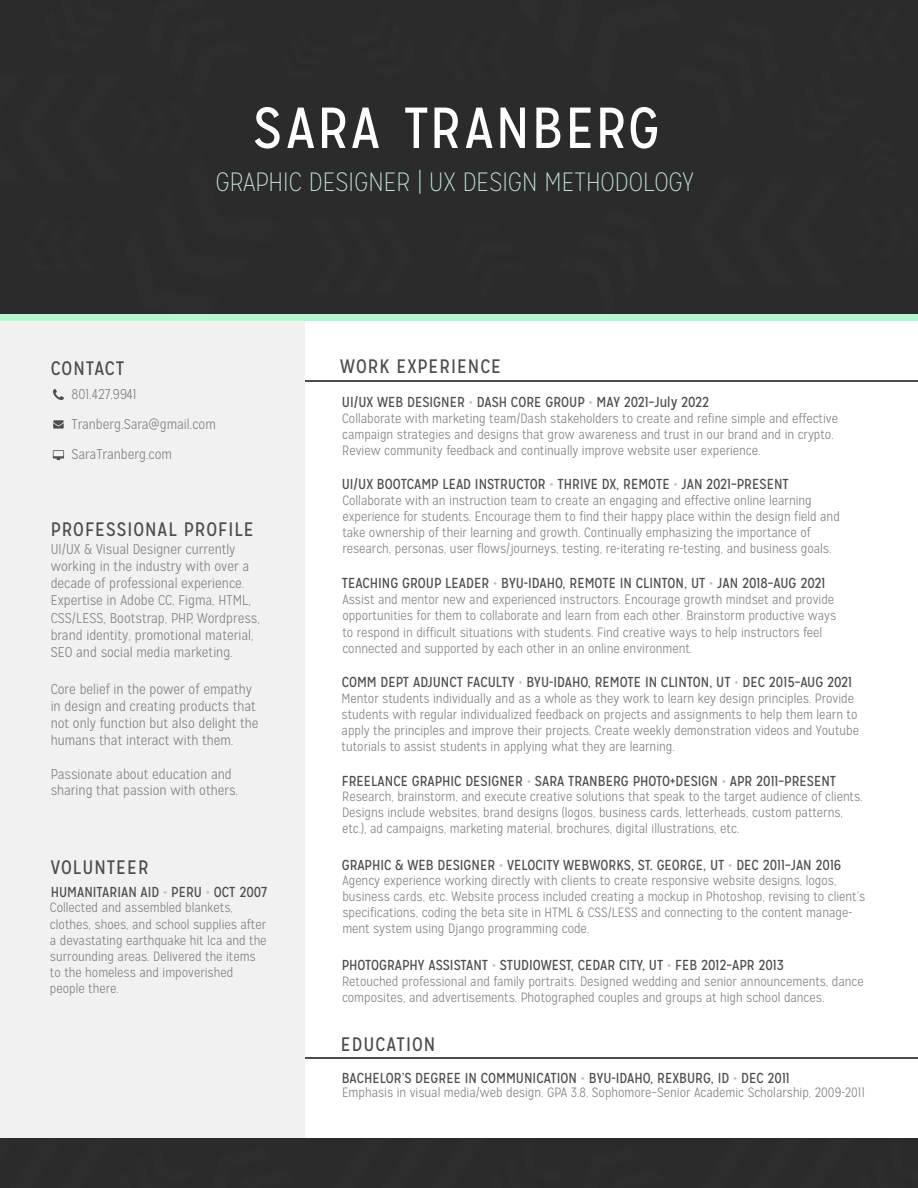
<style>
.page{position:relative;width:918px;height:1188px;background:#fff}
.page>*{position:absolute;margin:0;border:0;box-sizing:border-box;transform-origin:0 0}
.t1{font:57.75px "Mission Gothic";letter-spacing:.035em;color:#fff}
.t2{font:100 26.4px "Mission Gothic";color:#c1e3d4}
.t3{font:19.5px "Mission Gothic";letter-spacing:.05em;color:#4d4d4d}
.t4{font:14.4px "Mission Gothic";color:#4d4d4d}
.t5{font:300 14.25px/17.1px "Mission Gothic";color:#828282}
.t6{font:300 13.5px/16.2px "Mission Gothic";color:#828282}
.s1{color:#a8d1bc}
</style>
<div class="page">
<hr style="left:305px;top:380px;width:613px;height:2px;background:#4d4d4d">
<hr style="left:305px;top:1057px;width:613px;height:2px;background:#4d4d4d">
<div style="left:0;top:282px;width:305px;height:906px;background:#f1f1f1"></div>
<div style="left:0;top:0;width:918px;height:314px;background:#2b2b2b"></div>
<div style="left:0;top:1139px;width:918px;height:49px;background:#2b2b2b"></div>
<div style="left:0;top:315px;width:918px;height:6px;background:#b2f7cf"></div>
<svg style="left:53px;top:389px;width:11px;height:11px"></svg>
<svg style="left:53px;top:420px;width:11px;height:9px"></svg>
<svg style="left:53px;top:450px;width:11px;height:10px"></svg>
<h1 class="t1" style="left:253px;top:93px;width:408px">SARA TRANBERG</h1>
<h2 class="t2" style="left:216px;top:167px;width:480px">GRAPHIC DESIGNER | UX DESIGN METHODOLOGY</h2>
<h3 class="t3" style="left:51px;top:356px;width:75px">CONTACT</h3>
<h3 class="t3" style="left:340px;top:355px;width:162px">WORK EXPERIENCE</h3>
<p class="t5" style="left:71px;top:386px;width:67px">801.427.9941</p>
<p class="t5" style="left:71px;top:410px;width:146px;line-height:30px">Tranberg.Sara@gmail.com<br>SaraTranberg.com</p>
<h3 class="t3" style="left:51px;top:518px;width:205px">PROFESSIONAL PROFILE</h3>
<p class="t5" style="left:51px;top:541px;width:211px">UI/UX &amp; Visual Designer currently working in the industry with over a decade of professional experience.<br>Expertise in Adobe CC, Figma, HTML, CSS/LESS, Bootstrap, PHP, Wordpress, brand identity, promotional material, SEO and social media marketing.</p>
<p class="t5" style="left:51px;top:681px;width:209px">Core belief in the power of empathy in design and creating products that not only function but also delight the humans that interact with them.</p>
<p class="t5" style="left:51px;top:767px;width:189px;line-height:15.3px">Passionate about education and sharing that passion with others.</p>
<h3 class="t3" style="left:51px;top:856px;width:99px">VOLUNTEER</h3>
<p class="t4" style="left:51px;top:883px;width:218px">HUMANITARIAN AID <span class="s1">•</span> PERU <span class="s1">•</span> OCT 2007</p>
<p class="t6" style="left:50px;top:900px;width:218px">Collected and assembled blankets, clothes, shoes, and school supplies after a devastating earthquake hit Ica and the surrounding areas. Delivered the items to the homeless and impoverished people there.</p>
<p class="t4" style="left:342px;top:393px;width:369px">UI/UX WEB DESIGNER <span class="s1">•</span> DASH CORE GROUP <span class="s1">•</span> MAY 2021–July 2022</p>
<p class="t6" style="left:342px;top:410px;width:497px">Collaborate with marketing team/Dash stakeholders to create and refine simple and effective campaign strategies and designs that grow awareness and trust in our brand and in crypto.<br>Review community feedback and continually improve website user experience.</p>
<p class="t4" style="left:342px;top:475px;width:449px">UI/UX BOOTCAMP LEAD INSTRUCTOR <span class="s1">•</span> THRIVE DX, REMOTE <span class="s1">•</span> JAN 2021–PRESENT</p>
<p class="t6" style="left:342px;top:492px;width:499px">Collaborate with an instruction team to create an engaging and effective online learning experience for students. Encourage them to find their happy place within the design field and take ownership of their learning and growth. Continually emphasizing the importance of research, personas, user flows/journeys, testing, re-iterating re-testing, and business goals.</p>
<p class="t4" style="left:342px;top:575px;width:485px">TEACHING GROUP LEADER <span class="s1">•</span> BYU-IDAHO, REMOTE IN CLINTON, UT <span class="s1">•</span> JAN 2018–AUG 2021</p>
<p class="t6" style="left:342px;top:592px;width:495px">Assist and mentor new and experienced instructors. Encourage growth mindset and provide opportunities for them to collaborate and learn from each other. Brainstorm productive ways to respond in difficult situations with students. Find creative ways to help instructors feel connected and supported by each other in an online environment.</p>
<p class="t4" style="left:342px;top:673px;width:512px">COMM DEPT ADJUNCT FACULTY <span class="s1">•</span> BYU-IDAHO, REMOTE IN CLINTON, UT <span class="s1">•</span> DEC 2015–AUG 2021</p>
<p class="t6" style="left:342px;top:690px;width:519px">Mentor students individually and as a whole as they work to learn key design principles. Provide students with regular individualized feedback on projects and assignments to help them learn to apply the principles and improve their projects. Create weekly demonstration videos and Youtube tutorials to assist students in applying what they are learning.</p>
<p class="t4" style="left:342px;top:773px;width:496px">FREELANCE GRAPHIC DESIGNER <span class="s1">•</span> SARA TRANBERG PHOTO+DESIGN <span class="s1">•</span> APR 2011–PRESENT</p>
<p class="t6" style="left:342px;top:788px;width:522px">Research, brainstorm, and execute creative solutions that speak to the target audience of clients.<br>Designs include websites, brand designs (logos, business cards, letterheads, custom patterns, etc.), ad campaigns, marketing material, brochures, digital illustrations, etc.</p>
<p class="t4" style="left:342px;top:857px;width:501px">GRAPHIC &amp; WEB DESIGNER <span class="s1">•</span> VELOCITY WEBWORKS, ST. GEORGE, UT <span class="s1">•</span> DEC 2011–JAN 2016</p>
<p class="t6" style="left:342px;top:872px;width:524px">Agency experience working directly with clients to create responsive website designs, logos, business cards, etc. Website process included creating a mockup in Photoshop, revising to client’s specifications, coding the beta site in HTML &amp; CSS/LESS and connecting to the content manage&shy;ment system using Django programming code.</p>
<p class="t4" style="left:342px;top:956px;width:444px">PHOTOGRAPHY ASSISTANT <span class="s1">•</span> STUDIOWEST, CEDAR CITY, UT <span class="s1">•</span> FEB 2012–APR 2013</p>
<p class="t6" style="left:342px;top:973px;width:523px">Retouched professional and family portraits. Designed wedding and senior announcements, dance composites, and advertisements. Photographed couples and groups at high school dances.</p>
<h3 class="t3" style="left:341px;top:1033px;width:96px">EDUCATION</h3>
<p class="t4" style="left:342px;top:1069px;width:450px">BACHELOR’S DEGREE IN COMMUNICATION <span class="s1">•</span> BYU-IDAHO, REXBURG, ID <span class="s1">•</span> DEC 2011</p>
<p class="t6" style="left:342px;top:1085px;width:525px">Emphasis in visual media/web design. GPA 3.8. Sophomore–Senior Academic Scholarship, 2009-2011</p>
</div>
